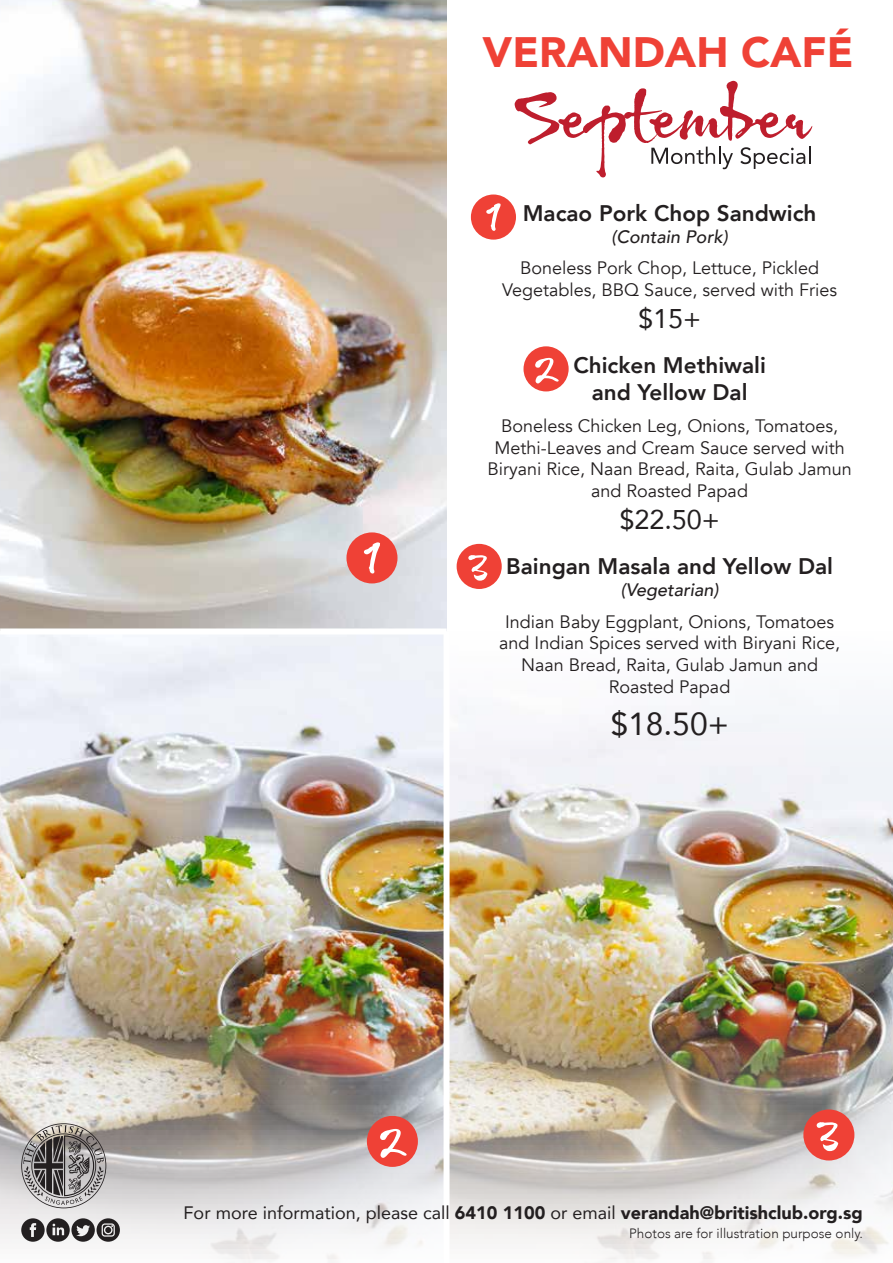
<style>
.page{position:relative;width:893px;height:1263px;background:#fff}
.page>*{position:absolute;margin:0;border:0;box-sizing:border-box;transform-origin:0 0}
.t1{font:900 42.45px "Avenir";color:#ef4136}
.t2{font:31.8px "Avenir";color:#231f20}
.t3{font:27px "Avenir";color:#231f20}
.t4{font:800 22.5px/27px "Avenir";color:#231f20;text-align:center}
.t5{font:18px/21.6px "Avenir";color:#231f20;text-align:center}
.t6{font:18px "Avenir";color:#231f20}
.t7{font:italic 500 18px "Avenir";color:#231f20}
.t8{font:300 13.5px "Avenir";color:#231f20}
.s1{font-weight:900}
</style>
<div class="page">
<img style="left:0;top:0;width:893px;height:1263px">
<svg style="left:515px;top:81px;width:298px;height:96px"></svg>
<div style="left:523px;top:346px;width:46px;height:45px;background:#ef4136;border-radius:50%"></div>
<svg style="left:535px;top:358px;width:24px;height:25px"></svg>
<div style="left:457px;top:544px;width:45px;height:45px;background:#ef4136;border-radius:50%"></div>
<svg style="left:468px;top:555px;width:19px;height:26px"></svg>
<div style="left:471px;top:194px;width:45px;height:46px;background:#ef4136;border-radius:50%"></div>
<svg style="left:486px;top:203px;width:15px;height:28px"></svg>
<div style="left:367px;top:1116px;width:51px;height:51px;background:#ef4136;border-radius:50%"></div>
<svg style="left:380px;top:1129px;width:27px;height:29px"></svg>
<div style="left:803px;top:1109px;width:51px;height:51px;background:#ef4136;border-radius:50%"></div>
<svg style="left:817px;top:1122px;width:21px;height:29px"></svg>
<div style="left:346px;top:532px;width:51px;height:51px;background:#ef4136;border-radius:50%"></div>
<svg style="left:364px;top:542px;width:16px;height:31px"></svg>
<div style="left:0;top:628px;width:447px;height:6px;background:#fff"></div>
<div style="left:444px;top:631px;width:6px;height:632px;background:#fff"></div>
<svg style="left:21px;top:1123px;width:85px;height:85px;background:#94908f"></svg>
<svg style="left:21px;top:1218px;width:99px;height:24px"></svg>
<h1 class="t1" style="left:483px;top:15px;width:372px">VERANDAH CAFÉ</h1>
<p class="t4" style="left:523px;top:200px;width:295px">Macao Pork Chop Sandwich</p>
<p class="t7" style="left:612px;top:225px;width:118px">(Contain Pork)</p>
<p class="t5" style="left:502px;top:258px;width:336px">Boneless Pork Chop, Lettuce, Pickled<br>Vegetables, BBQ Sauce, served with Fries</p>
<h3 class="t3" style="left:638px;top:297px;width:65px">$15+</h3>
<p class="t4" style="left:573px;top:352px;width:194px">Chicken Methiwali and Yellow Dal</p>
<p class="t5" style="left:487px;top:415px;width:366px">Boneless Chicken Leg, Onions, Tomatoes, Methi-Leaves and Cream Sauce served with Biryani Rice, Naan Bread, Raita, Gulab Jamun and Roasted Papad</p>
<h3 class="t3" style="left:619px;top:498px;width:102px">$22.50+</h3>
<p class="t4" style="left:506px;top:553px;width:328px">Baingan Masala and Yellow Dal</p>
<p class="t7" style="left:621px;top:579px;width:99px">(Vegetarian)</p>
<p class="t5" style="left:499px;top:611px;width:342px">Indian Baby Eggplant, Onions, Tomatoes and Indian Spices served with Biryani Rice, Naan Bread, Raita, Gulab Jamun and Roasted Papad</p>
<h2 class="t2" style="left:610px;top:698px;width:120px">$18.50+</h2>
<p class="t6" style="left:184px;top:1198px;width:681px">For more information, please call <span class="s1">6410 1100</span> or email <span class="s1">verandah@britishclub.org.sg</span></p>
<p class="t8" style="left:629px;top:1225px;width:235px">Photos are for illustration purpose only.</p>
</div>
